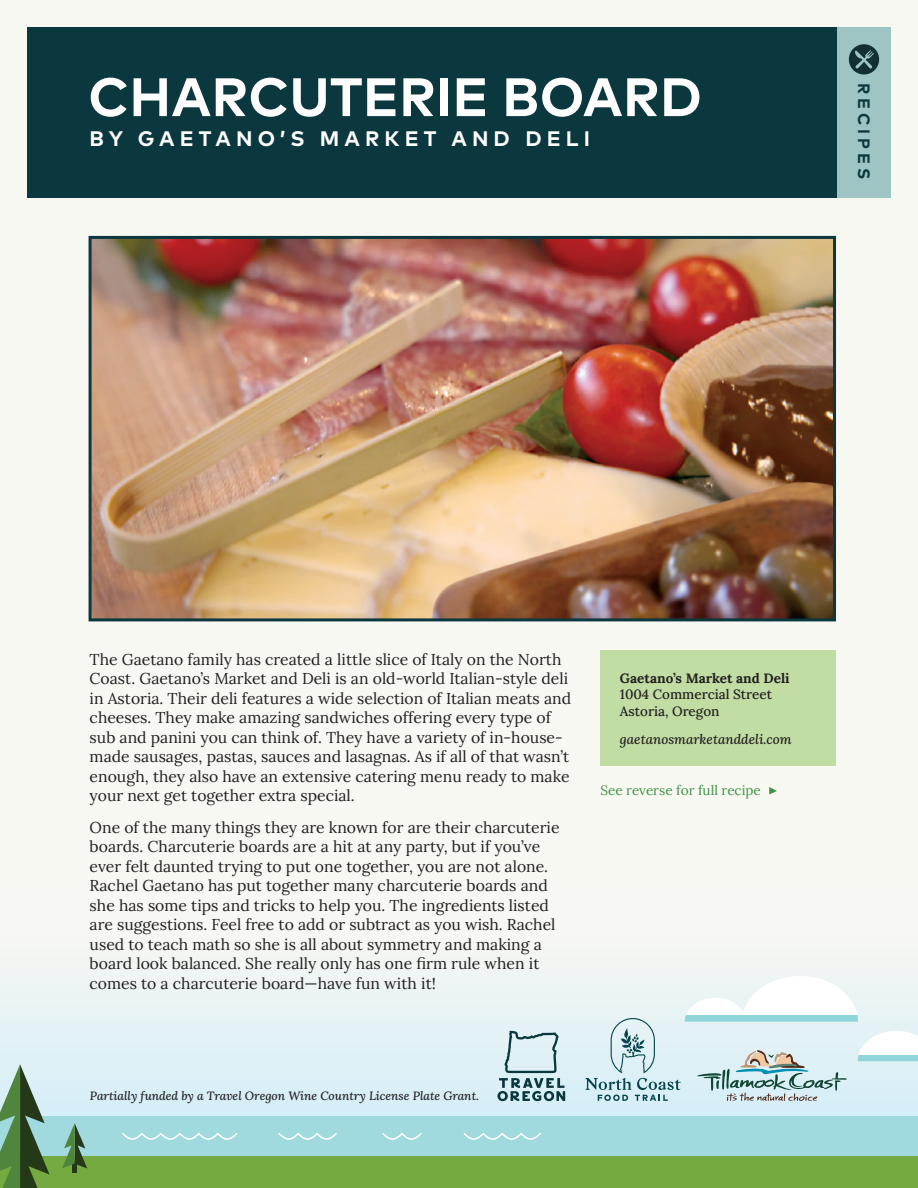
<style>
.page{position:relative;width:918px;height:1188px;background:#f8f8f3}
.page>*{position:absolute;margin:0;border:0;box-sizing:border-box;transform-origin:0 0}
.t1{font:900 94.65px "Proxima Nova";color:#fff}
.t2{font:700 54px "Mark Pro";letter-spacing:.005em;color:#fff}
.Subtitle{font:700 21px "Mark Pro";letter-spacing:.245em;color:#fff}
.t3{font:700 16.5px "Mark Pro";letter-spacing:.245em;color:#0b383e}
.body_featured{font:15.75px/19.5px "Lora";color:#231f20}
.address{font:500 13.5px/16.5px "Lora";color:#231f20}
.website{font:italic 500 13.5px "Lora";color:#231f20}
.body{font:13.5px "Lora";color:#429246}
.t4{font:italic 500 12px "Lora";color:#231f20}
.s1{font-weight:700}
</style>
<div class="page">
<svg style="left:0;top:982px;width:918px;height:134px;fill:#e1f1f6"></svg>
<div style="left:0;top:1116px;width:918px;height:63px;background:#a1dade"></div>
<div style="left:0;top:1156px;width:918px;height:32px;background:#75aa41"></div>
<svg style="left:497px;top:1031px;width:68px;height:70px;background:#aec6cc"></svg>
<svg style="left:585px;top:976px;width:333px;height:125px"></svg>
<svg style="left:0;top:1064px;width:55px;height:124px"></svg>
<svg style="left:122px;top:1132px;width:116px;height:8px"></svg>
<svg style="left:463px;top:1132px;width:78px;height:8px"></svg>
<svg style="left:278px;top:1132px;width:59px;height:8px"></svg>
<svg style="left:382px;top:1132px;width:40px;height:8px"></svg>
<hr style="left:73px;top:1161px;width:4px;height:11px;background:#253919">
<svg style="left:62px;top:1123px;width:25px;height:46px"></svg>
<div style="left:27px;top:27px;width:864px;height:171px;background:#0b383e"></div>
<div style="left:837px;top:27px;width:54px;height:171px;background:#9ec5c4"></div>
<svg style="left:849px;top:44px;width:30px;height:31px"></svg>
<div style="left:600px;top:650px;width:236px;height:116px;background:#c1dda3"></div>
<img style="left:93px;top:240px;width:739px;height:377px">
<div style="left:89px;top:236px;width:747px;height:385px;border:3px solid #0b383e"></div>
<svg style="left:769px;top:787px;width:8px;height:8px"></svg>
<p class="t2" style="left:88px;top:56px;width:615px">CHARCUTERIE BOARD</p>
<p class="Subtitle" style="left:90px;top:122px;width:502px">BY GAETANO’S MARKET AND DELI</p>
<p class="t3" style="left:876px;top:83px;width:98px;rotate:90deg">RECIPES</p>
<p class="body_featured" style="left:90px;top:648px;width:483px">The Gaetano family has created a little slice of Italy on the North Coast. Gaetano’s Market and Deli is an old-world Italian-style deli in Astoria. Their deli features a wide selection of Italian meats and cheeses. They make amazing sandwiches offering every type of sub and panini you can think of. They have a variety of in-house&shy;made sausages, pastas, sauces and lasagnas. As if all of that wasn’t enough, they also have an extensive catering menu ready to make your next get together extra special.</p>
<p class="body_featured" style="left:90px;top:816px;width:471px">One of the many things they are known for are their charcuterie boards. Charcuterie boards are a hit at any party, but if you’ve ever felt daunted trying to put one together, you are not alone.<br>Rachel Gaetano has put together many charcuterie boards and she has some tips and tricks to help you. The ingredients listed are suggestions. Feel free to add or subtract as you wish. Rachel used to teach math so she is all about symmetry and making a board look balanced. She really only has one firm rule when it comes to a charcuterie board—have fun with it!</p>
<h1 class="t1" style="left:429px;top:862px;width:28px">!</h1>
<p class="address" style="left:620px;top:669px;width:171px"><span class="s1">Gaetano’s Market and Deli<br></span>1004 Commercial Street<br>Astoria, Oregon</p>
<p class="website" style="left:620px;top:730px;width:173px">gaetanosmarketanddeli.com</p>
<p class="body" style="left:600px;top:780px;width:162px">See reverse for full recipe</p>
<p class="t4" style="left:90px;top:1087px;width:391px">Partially funded by a Travel Oregon Wine Country License Plate Grant.</p>
</div>
